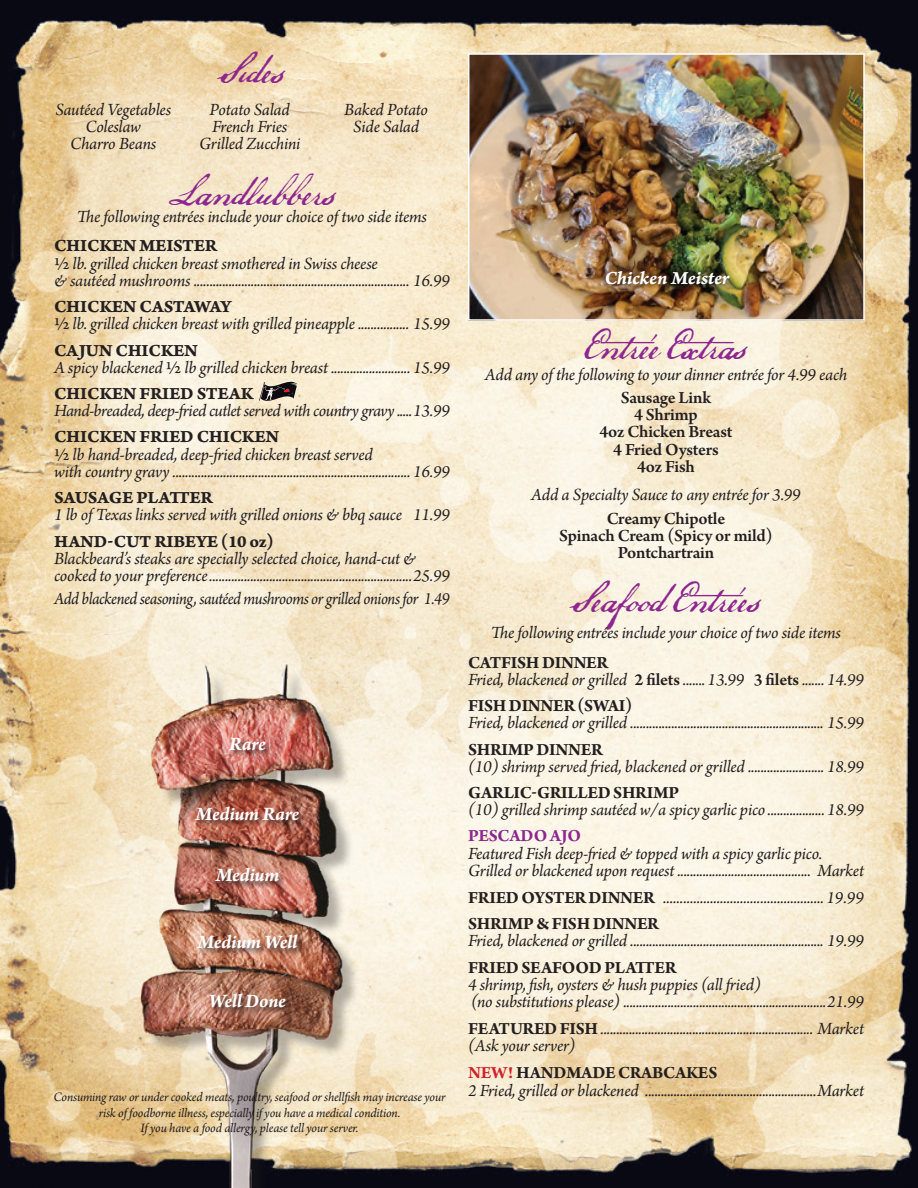
<style>
.page{position:relative;width:918px;height:1188px;background:#fff}
.page>*{position:absolute;margin:0;border:0;box-sizing:border-box;transform-origin:0 0}
.t1{font:42px "P22 Declaration Script";color:#8d278f}
.t2{font:italic 700 20.1px "Arno Pro";letter-spacing:-.015em;color:#fff}
.t3{font:19.5px "Arno Pro Bold Italic Caption";letter-spacing:-.01em;color:#fff}
.t4{font:italic 18px/17.2px "Arno Pro";letter-spacing:-.015em;color:#231f20}
.t5{font:18px "Arno Pro Bold Caption";letter-spacing:-.015em;color:#231f20}
.t6{font:600 18px/17.2px "Arno Pro";letter-spacing:-.01em;color:#231f20;text-align:center}
.t7{font:700 18px "Arno Pro";letter-spacing:-.015em;color:#231f20}
.t8{font:700 18px "Arno Pro";letter-spacing:-.01em;color:#8d278f}
.t9{font:italic 13.5px/15.8px "Arno Pro";letter-spacing:-.015em;color:#231f20;text-align:center}
.s1{font-family:"Arno Pro Caption";font-style:normal}
.s2{font-weight:700;font-style:normal}
.s3{font-weight:600;font-style:normal}
.s4{font-weight:700;font-style:normal;color:#d1232a}
</style>
<div class="page">
<img style="left:0;top:0;width:918px;height:1188px">
<svg style="left:259px;top:379px;width:38px;height:26px"></svg>
<img style="left:471px;top:56px;width:391px;height:262px">
<div style="left:468px;top:53px;width:397px;height:268px;border:2px solid #fff"></div>
<img style="left:597px;top:262px;width:142px;height:32px">
<img style="left:134px;top:664px;width:246px;height:524px">
<div style="left:194px;top:737px;width:112px;height:277px;background:#231f20;opacity:.75"></div>
<h1 class="t1" style="left:220px;top:44px;width:66px">Sides</h1>
<p class="t4" style="left:55px;top:102px;width:117px;text-align:center">Sautéed Vegetables<br>Coleslaw<br>Charro Beans</p>
<p class="t4" style="left:199px;top:102px;width:103px;text-align:center">Potato Salad<br>French Fries<br>Grilled Zucchini</p>
<p class="t4" style="left:344px;top:102px;width:85px;text-align:center">Baked Potato<br>Side Salad</p>
<h1 class="t1" style="left:169px;top:166px;width:168px">Landlubbers</h1>
<p class="t4" style="left:77px;top:209px;width:352px">The following entrées include your choice of two side items</p>
<p class="t5" style="left:54px;top:235px;width:165px">CHICKEN MEISTER</p>
<p class="t4" style="left:54px;top:256px;width:397px"><span class="s1">½</span> lb. grilled chicken breast smothered in Swiss cheese<br>&amp; sautéed mushrooms .................................................................... 16.99</p>
<p class="t5" style="left:54px;top:296px;width:179px">CHICKEN CASTAWAY</p>
<p class="t4" style="left:54px;top:316px;width:397px"><span class="s1">½</span> lb. grilled chicken breast with grilled pineapple ................ 15.99</p>
<p class="t5" style="left:54px;top:339px;width:145px">CAJUN CHICKEN</p>
<p class="t4" style="left:54px;top:360px;width:397px">A spicy blackened <span class="s1">½</span> lb grilled chicken breast ......................... 15.99</p>
<p class="t5" style="left:54px;top:383px;width:201px">CHICKEN FRIED STEAK</p>
<p class="t4" style="left:54px;top:403px;width:397px">Hand-breaded, deep-fried cutlet served with country gravy .....13.99</p>
<p class="t5" style="left:54px;top:426px;width:227px">CHICKEN FRIED CHICKEN</p>
<p class="t4" style="left:54px;top:447px;width:398px"><span class="s1">½</span> lb hand-breaded, deep-fried chicken breast served<br>with country gravy ........................................................................... 16.99</p>
<p class="t5" style="left:54px;top:487px;width:160px">SAUSAGE PLATTER</p>
<p class="t4" style="left:54px;top:507px;width:398px">1 lb of Texas links served with grilled onions &amp; bbq sauce 11.99</p>
<p class="t5" style="left:54px;top:530px;width:221px">HAND-CUT RIBEYE (10 oz)</p>
<p class="t4" style="left:54px;top:551px;width:364px">Blackbeard’s steaks are specially selected choice, hand-cut &amp; cooked to your preference</p>
<p class="t4" style="left:54px;top:565px;width:398px;line-height:23.2px;text-align:right">25.99<br>Add blackened seasoning, sautéed mushrooms or grilled onions for 1.49</p>
<p class="t2" style="left:229px;top:732px;width:38px">Rare</p>
<p class="t2" style="left:196px;top:802px;width:105px">Medium Rare</p>
<p class="t2" style="left:216px;top:863px;width:65px">Medium</p>
<p class="t2" style="left:198px;top:930px;width:101px">Medium Well</p>
<p class="t2" style="left:209px;top:989px;width:79px">Well Done</p>
<p class="t9" style="left:53px;top:1090px;width:394px">Consuming raw or under cooked meats, poultry, seafood or shellfish may increase your risk of foodborne illness, especially if you have a medical condition.<br>If you have a food allergy, please tell your server.</p>
<p class="t3" style="left:604px;top:266px;width:126px">Chicken Meister</p>
<h1 class="t1" style="left:585px;top:320px;width:170px">Entrée Extras</h1>
<p class="t4" style="left:485px;top:367px;width:364px">Add any of the following to your dinner entrée for 4.99 each</p>
<p class="t6" style="left:600px;top:390px;width:134px">Sausage Link<br>4 Shrimp<br>4oz Chicken Breast<br>4 Fried Oysters<br>4oz Fish</p>
<p class="t4" style="left:531px;top:487px;width:271px">Add a Specialty Sauce to any entrée for 3.99</p>
<p class="t6" style="left:559px;top:511px;width:215px">Creamy Chipotle<br>Spinach Cream (Spicy or mild)<br>Pontchartrain</p>
<h1 class="t1" style="left:572px;top:573px;width:193px">Seafood Entrées</h1>
<p class="t4" style="left:491px;top:625px;width:352px">The following entrées include your choice of two side items</p>
<p class="t4" style="left:468px;top:655px;width:398px"><span class="s2">CATFISH DINNER<br></span>Fried, blackened or grilled <span class="s3">2 filets</span> ....... 13.99 <span class="s3">3 filets</span> ....... 14.99</p>
<p class="t7" style="left:468px;top:695px;width:166px">FISH DINNER (SWAI)</p>
<p class="t4" style="left:468px;top:715px;width:398px">Fried, blackened or grilled ............................................................. 15.99</p>
<p class="t7" style="left:468px;top:739px;width:136px">SHRIMP DINNER</p>
<p class="t4" style="left:468px;top:759px;width:398px">(10) shrimp served fried, blackened or grilled ........................ 18.99</p>
<p class="t7" style="left:468px;top:782px;width:213px">GARLIC-GRILLED SHRIMP</p>
<p class="t4" style="left:468px;top:802px;width:398px">(10) grilled shrimp sautéed w/a spicy garlic pico .................. 18.99</p>
<p class="t8" style="left:468px;top:826px;width:115px">PESCADO AJO</p>
<p class="t4" style="left:468px;top:846px;width:397px">Featured Fish deep-fried &amp; topped with a spicy garlic pico.<br>Grilled or blackened upon request .......................................... Market</p>
<p class="t4" style="left:468px;top:885px;width:397px;line-height:26.2px"><span class="s2">FRIED OYSTER DINNER</span> ................................................ 19.99<br><span class="s2">SHRIMP &amp; FISH DINNER</span></p>
<p class="t4" style="left:468px;top:933px;width:398px">Fried, blackened or grilled ............................................................. 19.99</p>
<p class="t7" style="left:468px;top:957px;width:210px">FRIED SEAFOOD PLATTER</p>
<p class="t4" style="left:468px;top:977px;width:398px">4 shrimp, fish, oysters &amp; hush puppies (all fried)<br>(no substitutions please) ................................................................21.99</p>
<p class="t4" style="left:468px;top:1021px;width:398px"><span class="s2">FEATURED FISH</span> ................................................................... Market (Ask your server)</p>
<p class="t4" style="left:468px;top:1065px;width:398px"><span class="s4">NEW!</span> <span class="s2">HANDMADE CRABCAKES<br></span>2 Fried, grilled or blackened ......................................................Market</p>
</div>
